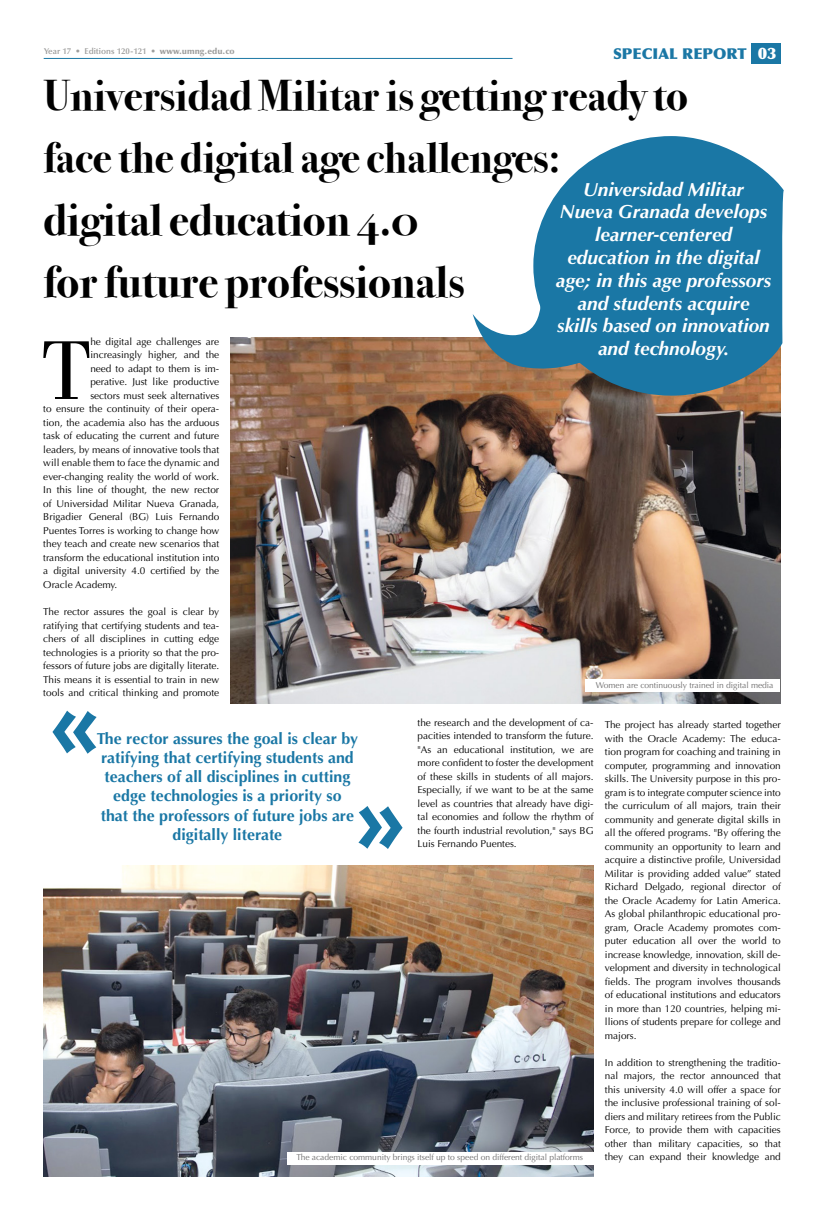
<style>
.page{position:relative;width:823px;height:1219px;background:#fff}
.page>*{position:absolute;margin:0;border:0;box-sizing:border-box;transform-origin:0 0}
.t1{font:900 100.9px "Optima";color:#1a77a5}
.t2{font:86.3px "Bodoni Std";color:#000}
.t3{font:700 45px/62.5px "Bodoni Svty Two OSITCTT";color:#000}
.t4{font:700 43px/62.5px "Bodoni Svty Two OSITCTT";color:#000}
.t5{font:italic 700 19px/22.8px "Optima";color:#fff;text-align:center}
.t6{font:700 15.9px/19.1px "Optima";color:#1a77a5;text-align:center}
.t7{font:900 15px "Optima LT Std";color:#1a77a5}
.t8{font:10px/13.5px "Optima LT Std";color:#000;text-align:justify}
.t9{font:8.5px "Optima LT Std";letter-spacing:-.005em;color:#706f6f}
.t10{font:600 8.5px "Optima LT Std";color:#9d9d9c}
.s1{font-weight:900}
.s2{font-size:16px;color:#fff}
</style>
<div class="page">
<img style="left:230px;top:338px;width:550px;height:365px">
<img style="left:43px;top:866px;width:550px;height:310px">
<svg style="left:533px;top:136px;width:250px;height:260px;background:#3883a8"></svg>
<div style="left:750px;top:43px;width:30px;height:21px;background:#1a77a5"></div>
<hr style="left:44px;top:58px;width:468px;height:1px;background:#1a77a5">
<svg style="left:472px;top:292px;width:124px;height:81px"></svg>
<div style="left:585px;top:679px;width:195px;height:13px;background:#fff"></div>
<div style="left:287px;top:1152px;width:306px;height:12px;background:#fff"></div>
<p class="t10" style="left:44px;top:46px;width:192px">Year 17 • Editions 120-121 • <span class="s1">www.umng.edu.co</span></p>
<h3 class="t7" style="left:612px;top:45px;width:165px">SPECIAL REPORT <span class="s2">03</span></h3>
<h3 class="t4" style="left:43px;top:64px;width:646px">Universidad Militar is getting ready to face the digital age challenges:</h3>
<h3 class="t3" style="left:43px;top:189px;width:422px">digital education 4.0 for future professionals</h3>
<h3 class="t5" style="left:555px;top:178px;width:217px">Universidad Militar<br>Nueva Granada develops learner-centered education in the digital age; in this age professors and students acquire skills based on innovation and technology.</h3>
<h2 class="t2" style="left:42px;top:322px;width:49px">T</h2>
<p class="t8" style="left:90px;top:335px;width:130px">he digital age challenges are</p>
<p class="t8" style="left:90px;top:348px;width:130px">increasingly higher, and the</p>
<p class="t8" style="left:90px;top:362px;width:130px">need to adapt to them is im-</p>
<p class="t8" style="left:90px;top:375px;width:130px">perative. Just like productive</p>
<p class="t8" style="left:90px;top:389px;width:130px">sectors must seek alternatives</p>
<p class="t8" style="left:43px;top:402px;width:177px">to ensure the continuity of their opera-</p>
<p class="t8" style="left:43px;top:416px;width:177px">tion, the academia also has the arduous</p>
<p class="t8" style="left:43px;top:429px;width:177px">task of educating the current and future</p>
<p class="t8" style="left:43px;top:443px;width:177px">leaders, by means of innovative tools that</p>
<p class="t8" style="left:43px;top:456px;width:177px">will enable them to face the dynamic and</p>
<p class="t8" style="left:43px;top:470px;width:177px">ever-changing reality the world of work.</p>
<p class="t8" style="left:43px;top:483px;width:177px">In this line of thought, the new rector</p>
<p class="t8" style="left:43px;top:497px;width:177px">of Universidad Militar Nueva Granada,</p>
<p class="t8" style="left:43px;top:510px;width:177px">Brigadier General (BG) Luis Fernando</p>
<p class="t8" style="left:43px;top:524px;width:177px">Puentes Torres is working to change how</p>
<p class="t8" style="left:43px;top:537px;width:177px">they teach and create new scenarios that</p>
<p class="t8" style="left:43px;top:551px;width:177px">transform the educational institution into</p>
<p class="t8" style="left:43px;top:564px;width:177px">a digital university 4.0 certified by the</p>
<p class="t8" style="left:43px;top:578px;width:76px">Oracle Academy.</p>
<p class="t8" style="left:43px;top:605px;width:177px">The rector assures the goal is clear by ratifying that certifying students and tea&shy;chers of all disciplines in cutting edge technologies is a priority so that the pro&shy;fessors of future jobs are digitally literate.<br>This means it is essential to train in new tools and critical thinking and promote</p>
<p class="t9" style="left:595px;top:680px;width:179px">Women are continuously trained in digital media</p>
<h1 class="t1" style="left:49px;top:662px;width:52px">«</h1>
<h3 class="t6" style="left:97px;top:729px;width:262px">The rector assures the goal is clear by ratifying that certifying students and teachers of all disciplines in cutting edge technologies is a priority so<br>that the professors of future jobs are digitally literate</h3>
<h1 class="t1" style="left:405px;top:897px;width:52px;rotate:-180deg">«</h1>
<p class="t8" style="left:417px;top:716px;width:177px">the research and the development of ca&shy;pacities intended to transform the future. "As an educational institution, we are more confident to foster the development of these skills in students of all majors.<br>Especially, if we want to be at the same level as countries that already have digi&shy;tal economies and follow the rhythm of the fourth industrial revolution," says BG Luis Fernando Puentes.</p>
<p class="t9" style="left:296px;top:1152px;width:288px">The academic community brings itself up to speed on different digital platforms</p>
<p class="t8" style="left:604px;top:718px;width:177px">The project has already started together with the Oracle Academy: The educa&shy;tion program for coaching and training in computer, programming and innovation skills. The University purpose in this pro&shy;gram is to integrate computer science into the curriculum of all majors, train their community and generate digital skills in all the offered programs. "By offering the community an opportunity to learn and acquire a distinctive profile, Universidad Militar is providing added value” stated Richard Delgado, regional director of the Oracle Academy for Latin America.<br>As global philanthropic educational pro&shy;gram, Oracle Academy promotes com&shy;puter education all over the world to increase knowledge, innovation, skill de&shy;velopment and diversity in technological fields. The program involves thousands of educational institutions and educators in more than 120 countries, helping mi&shy;llions of students prepare for college and majors.</p>
<p class="t8" style="left:604px;top:1056px;width:177px">In addition to strengthening the traditio&shy;nal majors, the rector announced that this university 4.0 will offer a space for the inclusive professional training of sol&shy;diers and military retirees from the Public Force, to provide them with capacities other than military capacities, so that they can expand their knowledge and</p>
</div>
